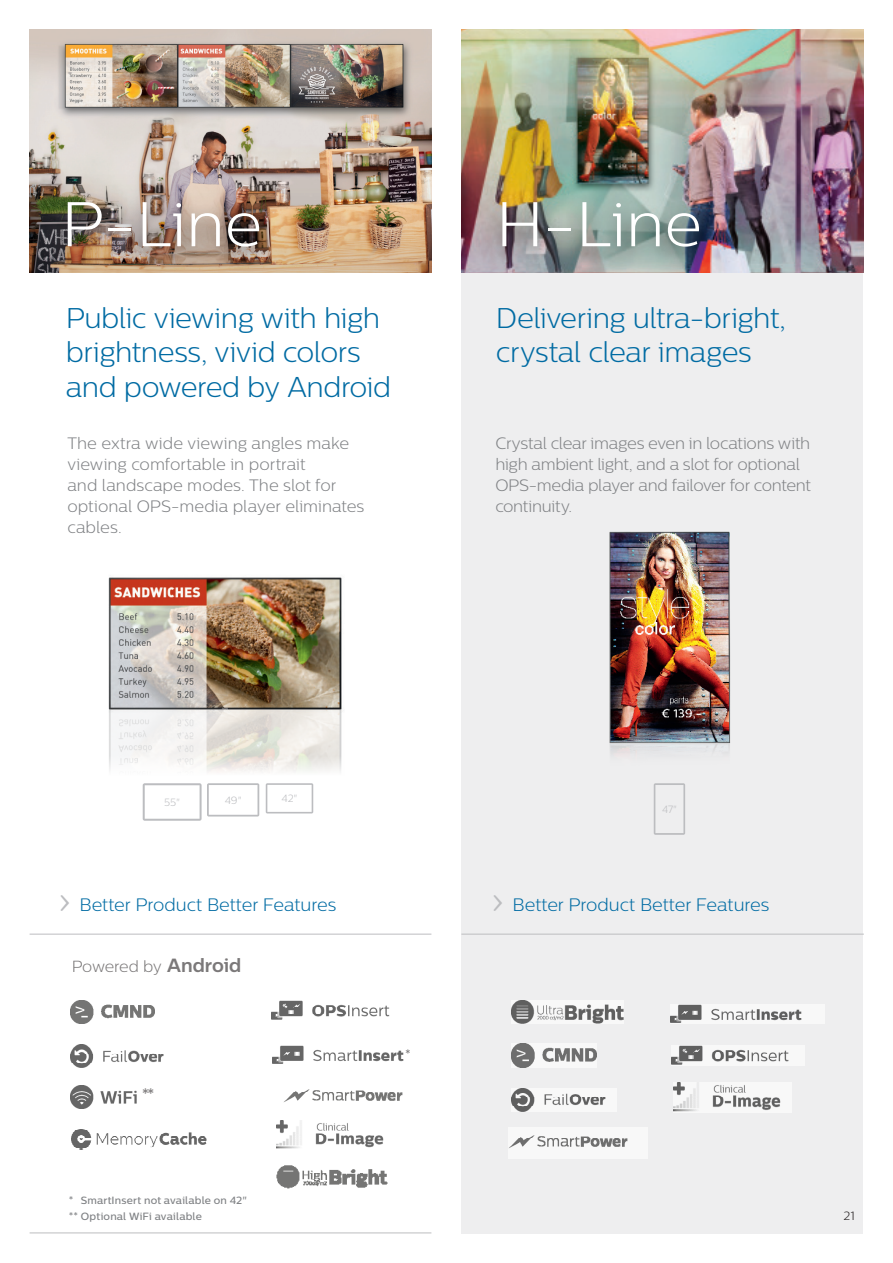
<style>
.page{position:relative;width:893px;height:1263px;background:#fff}
.page>*{position:absolute;margin:0;border:0;box-sizing:border-box;transform-origin:0 0}
.Headline_2_Light{font:300 63px "Centrale Sans";color:#fff}
.Intro{font:300 28.5px/34.5px "Centrale Sans";letter-spacing:-.02em;color:#006ba3}
.Headline_1_Light{font:300 18px "Centrale Sans";color:#006ba3}
.t1{font:500 16.95px "Centrale Sans";color:#231f20}
.Intro-2{font:300 16.5px/21px "Centrale Sans";color:#808285}
.Body_Copy_Intro{font:300 16.5px/21px "Centrale Sans";letter-spacing:-.02em;color:#808285}
.t2{font:300 16.05px "Centrale Sans";letter-spacing:-.02em;color:#231f20}
.t3{font:500 12.75px "Centrale Sans";color:#231f20}
.t4{font:300 12px "Centrale Sans";color:#231f20}
.Body_Copy{font:500 10.5px "Centrale Sans";letter-spacing:.015em;color:#808285}
.Headline_3_Bold{font:300 10.5px "Centrale Sans";color:#bcbdc0}
.Headline_3_Bold-2{font:300 10.5px "Centrale Sans";color:#bcbdc0;scale:.96 1}
.s1{font-weight:700;font-size:19.05px}
</style>
<div class="page">
<img style="left:30px;top:30px;width:402px;height:242px">
<div style="left:461px;top:30px;width:402px;height:1203px;background:#eeeeef"></div>
<img style="left:461px;top:30px;width:402px;height:242px">
<img style="left:108px;top:577px;width:234px;height:131px">
<img style="left:108px;top:708px;width:234px;height:111px">
<img style="left:609px;top:531px;width:122px;height:264px">
<div style="left:49px;top:192px;width:228px;height:82px;background:#231f20;opacity:.75"></div>
<div style="left:484px;top:193px;width:233px;height:81px;background:#231f20;opacity:.75"></div>
<hr style="left:461px;top:934px;width:403px;height:1px;background:#bcbdc0">
<hr style="left:30px;top:934px;width:401px;height:1px;background:#bcbdc0">
<hr style="left:30px;top:1232px;width:401px;height:1px;background:#bcbdc0">
<img style="left:72px;top:1129px;width:134px;height:21px">
<img style="left:284px;top:1089px;width:119px;height:13px">
<img style="left:509px;top:1135px;width:119px;height:13px">
<svg style="left:654px;top:783px;width:31px;height:52px"></svg>
<img style="left:70px;top:1001px;width:85px;height:23px">
<img style="left:70px;top:1045px;width:94px;height:23px">
<img style="left:276px;top:1120px;width:108px;height:29px">
<img style="left:673px;top:1083px;width:108px;height:29px">
<img style="left:272px;top:1001px;width:118px;height:19px">
<img style="left:671px;top:1046px;width:118px;height:19px">
<img style="left:512px;top:1000px;width:112px;height:23px">
<img style="left:512px;top:1044px;width:84px;height:23px">
<img style="left:512px;top:1088px;width:94px;height:23px">
<svg style="left:143px;top:783px;width:116px;height:38px"></svg>
<svg style="left:266px;top:783px;width:47px;height:30px"></svg>
<img style="left:671px;top:1004px;width:131px;height:19px">
<img style="left:272px;top:1045px;width:132px;height:19px">
<img style="left:276px;top:1165px;width:112px;height:24px">
<img style="left:70px;top:1085px;width:67px;height:23px">
<p class="Headline_2_Light" style="left:61px;top:188px;width:202px">P-Line</p>
<p class="Headline_2_Light" style="left:496px;top:188px;width:207px">H-Line</p>
<p class="Intro" style="left:66px;top:300px;width:327px">Public viewing with high brightness, vivid colors and powered by Android</p>
<p class="Intro" style="left:496px;top:300px;width:292px">Delivering ultra-bright, crystal clear images</p>
<p class="Intro-2" style="left:67px;top:432px;width:298px">The extra wide viewing angles make viewing comfortable in portrait<br>and landscape modes. The slot for optional OPS-media player eliminates cables.</p>
<p class="Body_Copy_Intro" style="left:495px;top:432px;width:317px">Crystal clear images even in locations with high ambient light, and a slot for optional OPS-media player and failover for content continuity.</p>
<p class="Headline_3_Bold" style="left:164px;top:796px;width:18px">55"</p>
<p class="Headline_3_Bold" style="left:225px;top:794px;width:19px">49"</p>
<p class="Headline_3_Bold" style="left:281px;top:793px;width:18px">42"</p>
<p class="Headline_3_Bold-2" style="left:662px;top:803px;width:17px">47"</p>
<p class="Headline_1_Light" style="left:80px;top:894px;width:258px">Better Product Better Features</p>
<p class="Headline_1_Light" style="left:513px;top:894px;width:258px">Better Product Better Features</p>
<p class="t2" style="left:72px;top:957px;width:171px">Powered by <span class="s1">Android</span></p>
<p class="t1" style="left:141px;top:1085px;width:15px">**</p>
<p class="Body_Copy" style="left:69px;top:1194px;width:180px">* SmartInsert not available on 42"</p>
<p class="Body_Copy" style="left:69px;top:1210px;width:134px">** Optional WiFi available</p>
<p class="t3" style="left:405px;top:1047px;width:7px">*</p>
<p class="t4" style="left:844px;top:1209px;width:13px">21</p>
</div>
